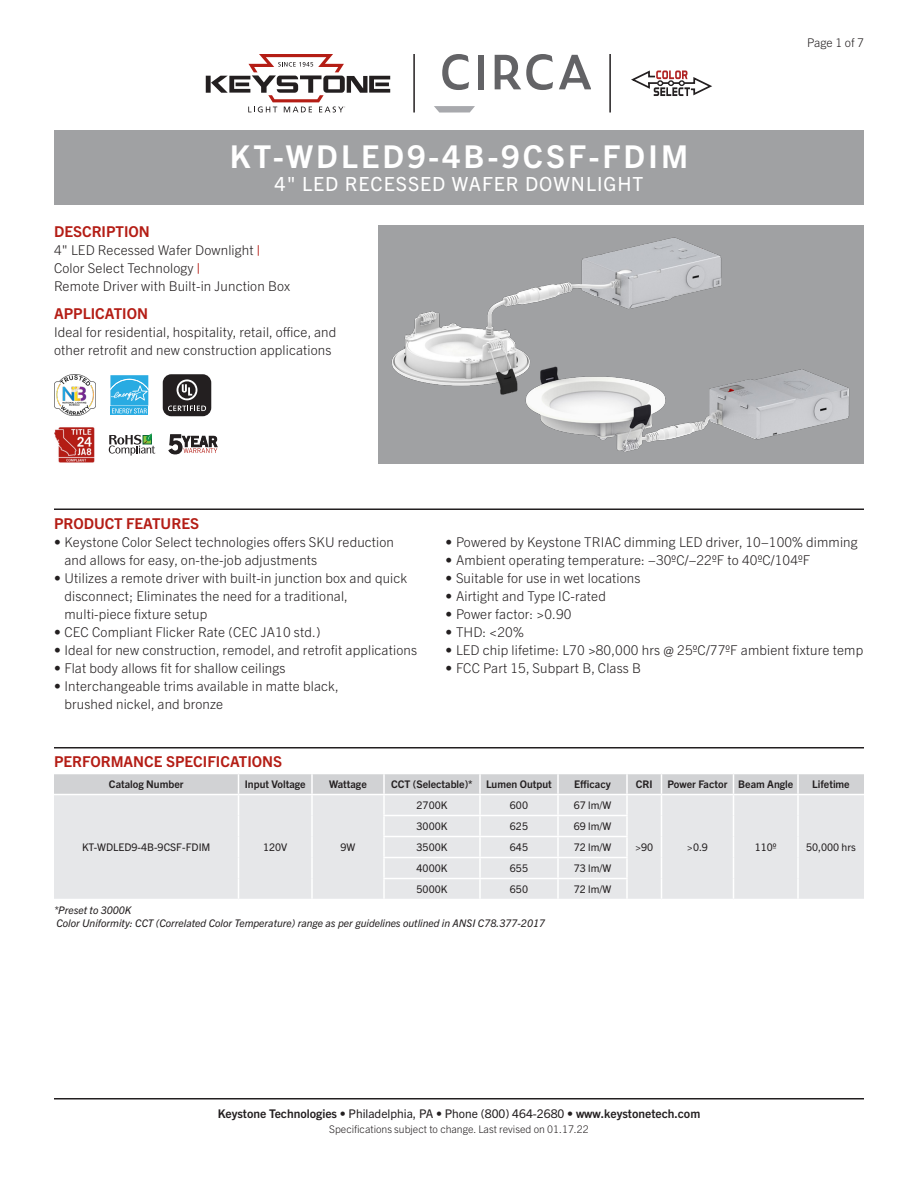
<style>
.page{position:relative;width:918px;height:1188px;background:#fff}
.page>*{position:absolute;margin:0;border:0;box-sizing:border-box;transform-origin:0 0}
.t1{font:700 31.5px "Trade Gothic Next LT Pro";letter-spacing:.1em;color:#fff}
.SubTitle{font:19.5px "Trade Gothic Next LT Pro";letter-spacing:.05em;color:#fff}
.Heading_01{font:700 15px "Trade Gothic Next LT Pro";color:#b41d15}
.Text_SpaceBelow{font:300 13.5px/18px "Trade Gothic Next LT Pro";letter-spacing:.01em;color:#231f20}
.Text_After_Descripti{font:300 13.5px/18px "Trade Gothic Next LT Pro";letter-spacing:.01em;color:#231f20}
.t2{font:700 12px "Trade Gothic Next LT Pro";color:#231f20}
.Page{font:300 12px "Trade Gothic Next LT Pro";color:#231f20}
.Table_Text{font:10.5px "Trade Gothic Next LT Pro";color:#231f20}
.Table_Footnote{font:italic 10.5px "Trade Gothic Next LT Pro";color:#231f20}
.Table_Header{font:700 10.5px "Trade Gothic Next LT Pro";color:#231f20}
.Rev{font:300 10.5px "Trade Gothic Next LT Pro";color:#231f20}
.s1{font-weight:700;color:#b41d15}
.s2{font-weight:400}
</style>
<div class="page">
<hr style="left:54px;top:1098px;width:810px;height:2px;background:#231f20">
<hr style="left:54px;top:508px;width:810px;height:2px;background:#231f20">
<hr style="left:54px;top:747px;width:810px;height:1px;background:#231f20">
<div style="left:378px;top:225px;width:486px;height:239px;background:#a0a1a3"></div>
<svg style="left:54px;top:774px;width:810px;height:125px;background:#e3e4e6"></svg>
<hr style="left:797px;top:879px;width:2px;height:20px;background:#fff">
<svg style="left:169px;top:434px;width:49px;height:20px"></svg>
<img style="left:54px;top:374px;width:41px;height:41px">
<img style="left:54px;top:427px;width:41px;height:36px">
<svg style="left:109px;top:433px;width:46px;height:23px"></svg>
<svg style="left:148px;top:375px;width:1px;height:31px"></svg>
<svg style="left:110px;top:413px;width:38px;height:2px"></svg>
<svg style="left:110px;top:375px;width:38px;height:38px"></svg>
<div style="left:163px;top:374px;width:48px;height:42px;background:#231f20;border-radius:9px"></div>
<svg style="left:177px;top:379px;width:20px;height:21px"></svg>
<svg style="left:168px;top:406px;width:38px;height:5px"></svg>
<img style="left:525px;top:369px;width:325px;height:83px">
<img style="left:391px;top:237px;width:332px;height:159px">
<svg style="left:631px;top:70px;width:81px;height:26px"></svg>
<hr style="left:413px;top:54px;width:2px;height:58px;background:#231f20">
<hr style="left:609px;top:54px;width:2px;height:58px;background:#231f20">
<svg style="left:206px;top:54px;width:184px;height:58px"></svg>
<svg style="left:442px;top:54px;width:27px;height:36px"></svg>
<div style="left:478px;top:55px;width:6px;height:34px;background:#636366"></div>
<svg style="left:495px;top:54px;width:58px;height:36px"></svg>
<svg style="left:559px;top:55px;width:32px;height:34px"></svg>
<svg style="left:434px;top:106px;width:41px;height:6px"></svg>
<div style="left:54px;top:130px;width:810px;height:75px;background:#a0a1a3"></div>
<p class="t1" style="left:230px;top:135px;width:460px">KT-WDLED9-4B-9CSF-FDIM</p>
<p class="SubTitle" style="left:275px;top:171px;width:370px">4" LED RECESSED WAFER DOWNLIGHT</p>
<p class="Heading_01" style="left:54px;top:221px;width:97px">DESCRIPTION</p>
<p class="Text_After_Descripti" style="left:54px;top:240px;width:238px">4" LED Recessed Wafer Downlight <span class="s1">|<br></span>Color Select Technology <span class="s1">|<br></span>Remote Driver with Built-in Junction Box</p>
<p class="Heading_01" style="left:54px;top:303px;width:96px">APPLICATION</p>
<p class="Text_SpaceBelow" style="left:54px;top:322px;width:284px">Ideal for residential, hospitality, retail, office, and other retrofit and new construction applications</p>
<p class="Page" style="left:807px;top:34px;width:58px">Page 1 of 7</p>
<p class="Heading_01" style="left:54px;top:513px;width:147px">PRODUCT FEATURES</p>
<p class="Text_SpaceBelow" style="left:64px;top:532px;width:331px;text-indent:-10px">• Keystone Color Select technologies offers SKU reduction and allows for easy, on-the-job adjustments</p>
<p class="Text_SpaceBelow" style="left:64px;top:568px;width:344px;text-indent:-10px">• Utilizes a remote driver with built-in junction box and quick disconnect; Eliminates the need for a traditional, multi-piece fixture setup</p>
<p class="Text_SpaceBelow" style="left:54px;top:622px;width:268px">• CEC Compliant Flicker Rate (CEC JA10 std.)</p>
<p class="Text_SpaceBelow" style="left:54px;top:640px;width:365px">• Ideal for new construction, remodel, and retrofit applications</p>
<p class="Text_SpaceBelow" style="left:54px;top:658px;width:233px">• Flat body allows fit for shallow ceilings</p>
<p class="Text_SpaceBelow" style="left:64px;top:676px;width:276px;text-indent:-10px">• Interchangeable trims available in matte black, brushed nickel, and bronze</p>
<p class="Text_SpaceBelow" style="left:446px;top:532px;width:414px">• Powered by Keystone TRIAC dimming LED driver, 10−100% dimming</p>
<p class="Text_SpaceBelow" style="left:446px;top:550px;width:366px">• Ambient operating temperature: −30ºC/−22ºF to 40ºC/104ºF</p>
<p class="Text_SpaceBelow" style="left:446px;top:568px;width:197px">• Suitable for use in wet locations</p>
<p class="Text_SpaceBelow" style="left:446px;top:586px;width:162px">• Airtight and Type IC-rated</p>
<p class="Text_SpaceBelow" style="left:446px;top:604px;width:128px">• Power factor: &gt;0.90</p>
<p class="Text_SpaceBelow" style="left:446px;top:622px;width:80px">• THD: &lt;20%</p>
<p class="Text_SpaceBelow" style="left:446px;top:640px;width:419px">• LED chip lifetime: L70 &gt;80,000 hrs @ 25ºC/77ºF ambient fixture temp</p>
<p class="Text_SpaceBelow" style="left:446px;top:658px;width:197px">• FCC Part 15, Subpart B, Class B</p>
<p class="Heading_01" style="left:54px;top:751px;width:230px">PERFORMANCE SPECIFICATIONS</p>
<p class="Table_Header" style="left:109px;top:777px;width:76px">Catalog Number</p>
<p class="Table_Header" style="left:245px;top:777px;width:62px">Input Voltage</p>
<p class="Table_Header" style="left:329px;top:777px;width:39px">Wattage</p>
<p class="Table_Header" style="left:391px;top:777px;width:83px">CCT (Selectable)*</p>
<p class="Table_Header" style="left:486px;top:777px;width:67px">Lumen Output</p>
<p class="Table_Header" style="left:574px;top:777px;width:38px">Efficacy</p>
<p class="Table_Header" style="left:636px;top:777px;width:18px">CRI</p>
<p class="Table_Header" style="left:668px;top:777px;width:61px">Power Factor</p>
<p class="Table_Header" style="left:738px;top:777px;width:57px">Beam Angle</p>
<p class="Table_Header" style="left:812px;top:777px;width:39px">Lifetime</p>
<p class="Table_Text" style="left:82px;top:840px;width:130px">KT-WDLED9-4B-9CSF-FDIM</p>
<p class="Table_Text" style="left:263px;top:840px;width:26px">120V</p>
<p class="Table_Text" style="left:341px;top:840px;width:16px">9W</p>
<p class="Table_Text" style="left:417px;top:798px;width:32px">2700K</p>
<p class="Table_Text" style="left:510px;top:798px;width:20px">600</p>
<p class="Table_Text" style="left:574px;top:798px;width:39px">67 lm/W</p>
<p class="Table_Text" style="left:417px;top:819px;width:32px">3000K</p>
<p class="Table_Text" style="left:510px;top:819px;width:20px">625</p>
<p class="Table_Text" style="left:574px;top:819px;width:39px">69 lm/W</p>
<p class="Table_Text" style="left:417px;top:840px;width:32px">3500K</p>
<p class="Table_Text" style="left:510px;top:840px;width:20px">645</p>
<p class="Table_Text" style="left:574px;top:840px;width:39px">72 lm/W</p>
<p class="Table_Text" style="left:417px;top:861px;width:32px">4000K</p>
<p class="Table_Text" style="left:510px;top:861px;width:20px">655</p>
<p class="Table_Text" style="left:574px;top:861px;width:39px">73 lm/W</p>
<p class="Table_Text" style="left:417px;top:882px;width:32px">5000K</p>
<p class="Table_Text" style="left:510px;top:882px;width:20px">650</p>
<p class="Table_Text" style="left:574px;top:882px;width:39px">72 lm/W</p>
<p class="Table_Footnote" style="left:54px;top:903px;width:79px">*Preset to 3000K</p>
<p class="Table_Footnote" style="left:56px;top:916px;width:490px">Color Uniformity: CCT (Correlated Color Temperature) range as per guidelines outlined in ANSI C78.377-2017</p>
<p class="Table_Text" style="left:635px;top:840px;width:20px">&gt;90</p>
<p class="Table_Text" style="left:687px;top:840px;width:23px">&gt;0.9</p>
<p class="Table_Text" style="left:755px;top:840px;width:23px">110º</p>
<p class="Table_Text" style="left:806px;top:840px;width:51px">50,000 hrs</p>
<p class="t2" style="left:218px;top:1105px;width:484px">Keystone Technologies <span class="s2">• Philadelphia, PA • Phone (800) 464-2680 •</span> www.keystonetech.com</p>
<p class="Rev" style="left:329px;top:1122px;width:261px">Specifications subject to change. Last revised on 01.17.22</p>
</div>
